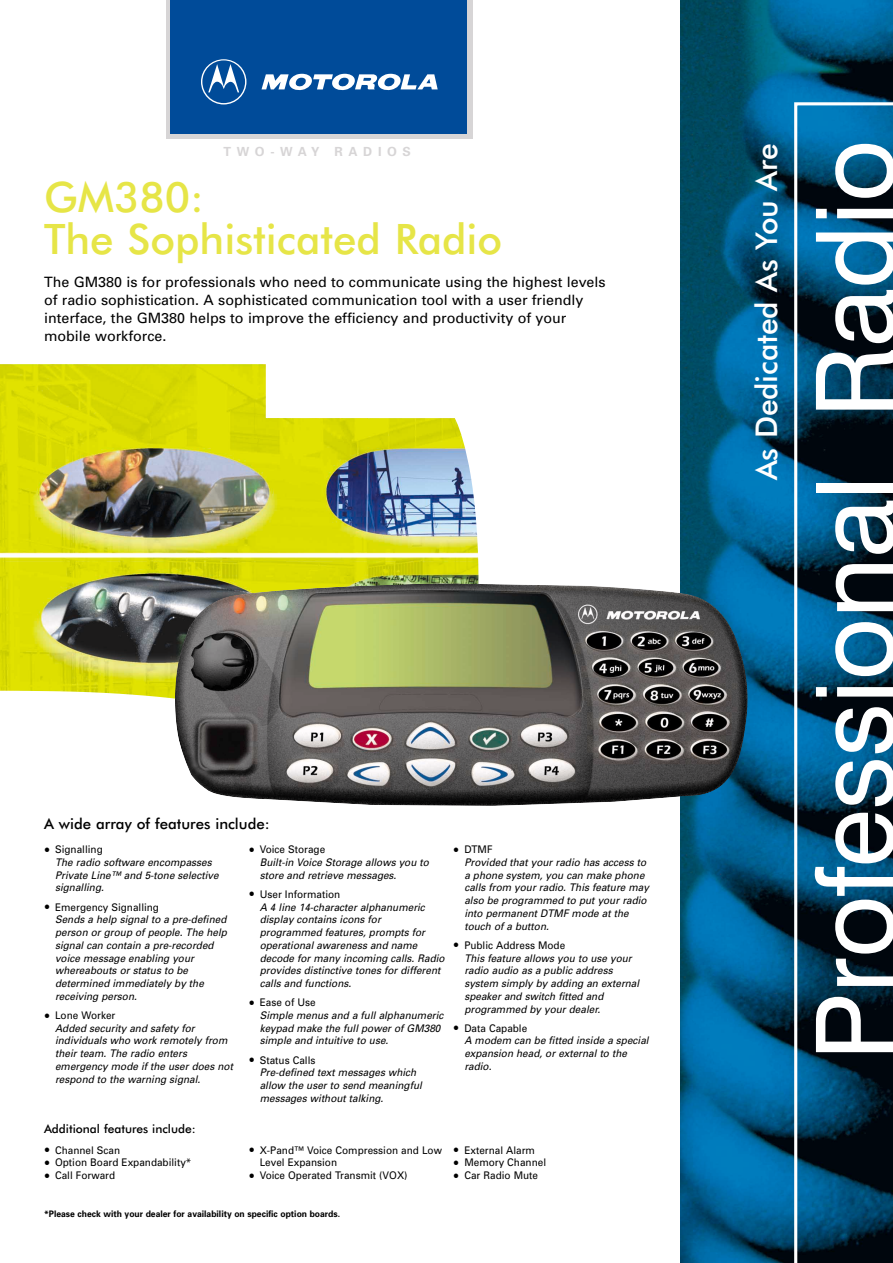
<style>
.page{position:relative;width:893px;height:1263px;background:#fff}
.page>*{position:absolute;margin:0;border:0;box-sizing:border-box;transform-origin:0 0}
.t1{font:107.7px "Swiss 721 BT";letter-spacing:-.005em;color:#fff}
.t2{font:500 42px/42px "Futura BT";color:#e6e547}
.t3{font:500 30px "Futura BT";letter-spacing:-.005em;color:#fff}
.t4{font:500 15px "Futura BT";color:#000}
.t5{font:14.25px/18px "Univers";color:#000}
.t6{font:700 12.6px "Univers";letter-spacing:.45em;color:#d7d5d6}
.t7{font:500 12px "Futura BT";color:#000}
.t8{font:italic 10.5px/12.8px "Univers";color:#000;scale:.95 1}
.t9{font:10.5px/12.8px "Univers";color:#000;scale:.95 1}
.t10{font:700 9px "Univers";color:#000;scale:.95 1}
.s1{font-style:normal;font-size:18px}
.s2{font-style:normal}
.s3{font-size:18px}
</style>
<div class="page">
<img style="left:0;top:364px;width:478px;height:335px">
<img style="left:680px;top:0;width:212px;height:1263px">
<div style="left:166px;top:0;width:306px;height:139px;background:#d7d5d6"></div>
<div style="left:171px;top:0;width:296px;height:134px;background:#004b99"></div>
<svg style="left:261px;top:74px;width:176px;height:17px"></svg>
<svg style="left:201px;top:59px;width:45px;height:45px"></svg>
<svg style="left:792px;top:101px;width:100px;height:1162px"></svg>
<img style="left:175px;top:583px;width:573px;height:223px">
<p class="t6" style="left:223px;top:147px;width:189px">TWO-WAY RADIOS</p>
<h2 class="t2" style="left:44px;top:182px;width:460px">GM380:<br>The Sophisticated Radio</h2>
<p class="t5" style="left:44px;top:274px;width:563px">The GM380 is for professionals who need to communicate using the highest levels of radio sophistication. A sophisticated communication tool with a user friendly interface, the GM380 helps to improve the efficiency and productivity of your mobile workforce.</p>
<h3 class="t4" style="left:44px;top:819px;width:227px">A wide array of features include:</h3>
<p class="t8" style="left:55px;top:844px;width:174px;text-indent:-11px"><span class="s1">•</span> <span class="s2">Signalling<br></span>The radio software encompasses<br>Private Line™ and 5-tone selective signalling.</p>
<p class="t8" style="left:55px;top:901px;width:182px;text-indent:-11px"><span class="s1">•</span> <span class="s2">Emergency Signalling<br></span>Sends a help signal to a pre-defined person or group of people. The help signal can contain a pre-recorded voice message enabling your whereabouts or status to be determined immediately by the receiving person.</p>
<p class="t8" style="left:55px;top:1010px;width:189px;text-indent:-11px"><span class="s1">•</span> <span class="s2">Lone Worker<br></span>Added security and safety for individuals who work remotely from their team. The radio enters emergency mode if the user does not respond to the warning signal.</p>
<p class="t8" style="left:260px;top:844px;width:180px;text-indent:-11px"><span class="s1">•</span> <span class="s2">Voice Storage<br></span>Built-in Voice Storage allows you to store and retrieve messages.</p>
<p class="t8" style="left:260px;top:889px;width:196px;text-indent:-11px"><span class="s1">•</span> <span class="s2">User Information<br></span>A 4 line 14-character alphanumeric display contains icons for programmed features, prompts for operational awareness and name decode for many incoming calls. Radio provides distinctive tones for different calls and functions.</p>
<p class="t8" style="left:260px;top:997px;width:195px;text-indent:-11px"><span class="s1">•</span> <span class="s2">Ease of Use<br></span>Simple menus and a full alphanumeric keypad make the full power of GM380 simple and intuitive to use.</p>
<p class="t8" style="left:260px;top:1054px;width:172px;text-indent:-11px"><span class="s1">•</span> <span class="s2">Status Calls<br></span>Pre-defined text messages which allow the user to send meaningful messages without talking.</p>
<p class="t7" style="left:44px;top:1125px;width:153px">Additional features include:</p>
<p class="t9" style="left:44px;top:1144px;width:82px"><span class="s3">•</span> Channel Scan</p>
<p class="t9" style="left:44px;top:1157px;width:157px"><span class="s3">•</span> Option Board Expandability*</p>
<p class="t9" style="left:44px;top:1170px;width:76px"><span class="s3">•</span> Call Forward</p>
<p class="t9" style="left:260px;top:1144px;width:193px;text-indent:-11px"><span class="s3">•</span> X-Pand™ Voice Compression and Low<br>Level Expansion</p>
<p class="t9" style="left:249px;top:1170px;width:169px"><span class="s3">•</span> Voice Operated Transmit (VOX)</p>
<p class="t8" style="left:464px;top:844px;width:196px;text-indent:-11px"><span class="s1">•</span> <span class="s2">DTMF<br></span>Provided that your radio has access to a phone system, you can make phone calls from your radio. This feature may also be programmed to put your radio into permanent DTMF mode at the touch of a button.</p>
<p class="t8" style="left:464px;top:940px;width:186px;text-indent:-11px"><span class="s1">•</span> <span class="s2">Public Address Mode<br></span>This feature allows you to use your radio audio as a public address system simply by adding an external speaker and switch fitted and programmed by your dealer.</p>
<p class="t8" style="left:464px;top:1023px;width:195px;text-indent:-11px"><span class="s1">•</span> <span class="s2">Data Capable<br></span>A modem can be fitted inside a special expansion head, or external to the radio.</p>
<p class="t9" style="left:453px;top:1144px;width:88px"><span class="s3">•</span> External Alarm</p>
<p class="t9" style="left:453px;top:1157px;width:99px"><span class="s3">•</span> Memory Channel</p>
<p class="t9" style="left:453px;top:1170px;width:91px"><span class="s3">•</span> Car Radio Mute</p>
<p class="t10" style="left:44px;top:1211px;width:313px">*Please check with your dealer for availability on specific option boards.</p>
<h3 class="t3" style="left:755px;top:480px;width:338px;rotate:-90deg">As Dedicated As You Are</h3>
<h1 class="t1" style="left:820px;top:1060px;width:922px;rotate:-90deg">Professional Radio</h1>
</div>
